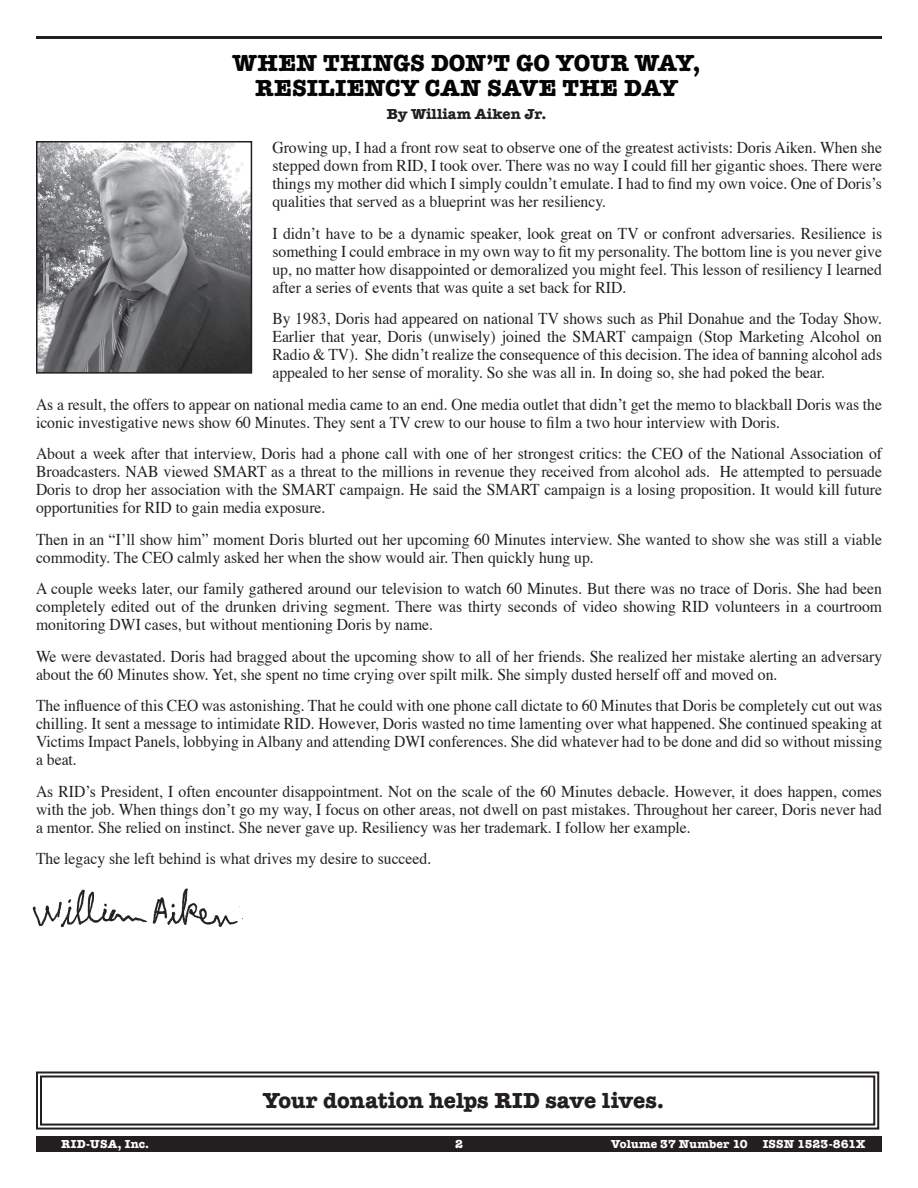
<style>
.page{position:relative;width:918px;height:1188px;background:#fff}
.page>*{position:absolute;margin:0;border:0;box-sizing:border-box;transform-origin:0 0}
.t1{font:700 24px/25.5px "American Typewriter";letter-spacing:.01em;color:#040503;text-align:center}
.t2{font:700 22.5px "American Typewriter";color:#231f20}
.t3{font:16.5px/18px "Times";color:#231f20;text-align:justify;scale:.95 1}
.t4{font:700 15px "American Typewriter";color:#231f20}
.t5{font:700 12px "American Typewriter";letter-spacing:.01em;color:#fff}
</style>
<div class="page">
<div style="left:36px;top:1136px;width:846px;height:16px;background:#231f20"></div>
<svg style="left:36px;top:1071px;width:844px;height:59px"></svg>
<div style="left:40px;top:1076px;width:835px;height:50px;border:2px solid #231f20"></div>
<hr style="left:36px;top:36px;width:846px;height:3px;background:#231f20">
<img style="left:39px;top:144px;width:210px;height:227px">
<div style="left:36px;top:141px;width:216px;height:233px;border:2px solid #231f20"></div>
<img style="left:32px;top:888px;width:211px;height:40px">
<h1 class="t1" style="left:233px;top:49px;width:470px">WHEN THINGS DON’T GO YOUR WAY,<br>RESILIENCY CAN SAVE THE DAY</h1>
<p class="t4" style="left:387px;top:101px;width:161px">By William Aiken Jr.</p>
<p class="t3" style="left:272px;top:137px;width:643px">Growing up, I had a front row seat to observe one of the greatest activists: Doris Aiken. When she stepped down from RID, I took over. There was no way I could fill her gigantic shoes. There were things my mother did which I simply couldn’t emulate. I had to find my own voice. One of Doris’s qualities that served as a blueprint was her resiliency.</p>
<p class="t3" style="left:272px;top:223px;width:643px">I didn’t have to be a dynamic speaker, look great on TV or confront adversaries. Resilience is something I could embrace in my own way to fit my personality. The bottom line is you never give up, no matter how disappointed or demoralized you might feel. This lesson of resiliency I learned after a series of events that was quite a set back for RID.</p>
<p class="t3" style="left:272px;top:308px;width:643px">By 1983, Doris had appeared on national TV shows such as Phil Donahue and the Today Show.<br>Earlier that year, Doris (unwisely) joined the SMART campaign (Stop Marketing Alcohol on Radio &amp; TV). She didn’t realize the consequence of this decision. The idea of banning alcohol ads appealed to her sense of morality. So she was all in. In doing so, she had poked the bear.</p>
<p class="t3" style="left:36px;top:394px;width:892px">As a result, the offers to appear on national media came to an end. One media outlet that didn’t get the memo to blackball Doris was the iconic investigative news show 60 Minutes. They sent a TV crew to our house to film a two hour interview with Doris.</p>
<p class="t3" style="left:36px;top:443px;width:892px">About a week after that interview, Doris had a phone call with one of her strongest critics: the CEO of the National Association of Broadcasters. NAB viewed SMART as a threat to the millions in revenue they received from alcohol ads. He attempted to persuade Doris to drop her association with the SMART campaign. He said the SMART campaign is a losing proposition. It would kill future opportunities for RID to gain media exposure.</p>
<p class="t3" style="left:36px;top:529px;width:892px">Then in an “I’ll show him” moment Doris blurted out her upcoming 60 Minutes interview. She wanted to show she was still a viable commodity. The CEO calmly asked her when the show would air. Then quickly hung up.</p>
<p class="t3" style="left:36px;top:578px;width:892px">A couple weeks later, our family gathered around our television to watch 60 Minutes. But there was no trace of Doris. She had been completely edited out of the drunken driving segment. There was thirty seconds of video showing RID volunteers in a courtroom monitoring DWI cases, but without mentioning Doris by name.</p>
<p class="t3" style="left:36px;top:646px;width:892px">We were devastated. Doris had bragged about the upcoming show to all of her friends. She realized her mistake alerting an adversary about the 60 Minutes show. Yet, she spent no time crying over spilt milk. She simply dusted herself off and moved on.</p>
<p class="t3" style="left:36px;top:695px;width:892px">The influence of this CEO was astonishing. That he could with one phone call dictate to 60 Minutes that Doris be completely cut out was chilling. It sent a message to intimidate RID. However, Doris wasted no time lamenting over what happened. She continued speaking at Victims Impact Panels, lobbying in Albany and attending DWI conferences. She did whatever had to be done and did so without missing a beat.</p>
<p class="t3" style="left:36px;top:781px;width:892px">As RID’s President, I often encounter disappointment. Not on the scale of the 60 Minutes debacle. However, it does happen, comes with the job. When things don’t go my way, I focus on other areas, not dwell on past mistakes. Throughout her career, Doris never had a mentor. She relied on instinct. She never gave up. Resiliency was her trademark. I follow her example.</p>
<p class="t3" style="left:36px;top:848px;width:418px">The legacy she left behind is what drives my desire to succeed.</p>
<h2 class="t2" style="left:263px;top:1081px;width:403px">Your donation helps RID save lives.</h2>
<p class="t5" style="left:61px;top:1134px;width:90px">RID-USA, Inc.</p>
<p class="t5" style="left:455px;top:1134px;width:9px">2</p>
<p class="t5" style="left:611px;top:1134px;width:138px">Volume 37 Number 10</p>
<p class="t5" style="left:763px;top:1134px;width:104px">ISSN 1523-861X</p>
</div>
